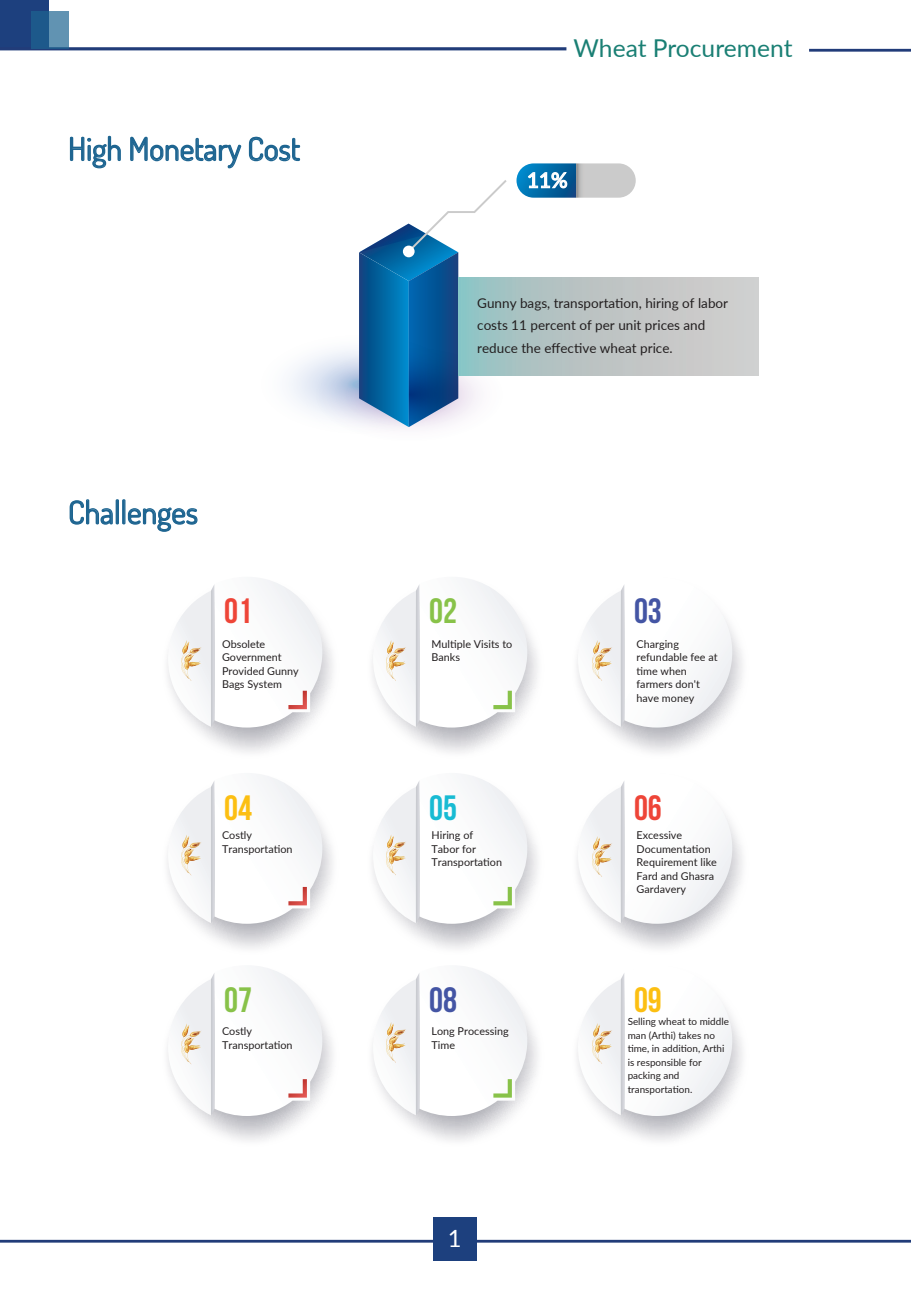
<style>
.page{position:relative;width:911px;height:1290px;background:#fff}
.page>*{position:absolute;margin:0;border:0;box-sizing:border-box;transform-origin:0 0}
.t1{font:700 35.12px "Bebas Neue";color:#ee4538}
.t2{font:700 35.12px "Bebas Neue";color:#88c249}
.t3{font:700 35.12px "Bebas Neue";color:#4455a4}
.t4{font:700 35.12px "Bebas Neue";color:#fcbf12}
.t5{font:700 35.12px "Bebas Neue";color:#18bbd3}
.t6{font:31.5px "Terminal Dosis";color:#1e6591}
.t7{font:24.62px "Lato";color:#1a7f74}
.t8{font:23.75px "Lato";color:#fff}
.t9{font:20.75px "Lato";color:#fff}
.t10{font:13.5px/22.5px "Lato";color:#231f20}
.t11{font:10.75px/13.5px "Lato";color:#231f20}
.t12{font:9.88px/13.5px "Lato";color:#231f20}
</style>
<div class="page">
<hr style="left:0;top:1240px;width:911px;height:2px;background:#213c79">
<div style="left:433px;top:1217px;width:44px;height:43px;background:#1d407e"></div>
<svg style="left:255px;top:332px;width:208px;height:104px"></svg>
<svg style="left:506px;top:277px;width:252px;height:99px;background:#bfc6c6"></svg>
<svg style="left:359px;top:180px;width:147px;height:247px"></svg>
<div style="left:403px;top:246px;width:11px;height:11px;background:#fff;border-radius:50%"></div>
<svg style="left:69px;top:135px;width:52px;height:34px"></svg>
<svg style="left:130px;top:136px;width:112px;height:33px"></svg>
<svg style="left:248px;top:136px;width:53px;height:26px"></svg>
<svg style="left:69px;top:499px;width:129px;height:33px"></svg>
<svg style="left:516px;top:163px;width:119px;height:35px;background:#82aac2"></svg>
<svg style="left:167px;top:579px;width:166px;height:174px"></svg>
<svg style="left:167px;top:775px;width:166px;height:174px"></svg>
<svg style="left:167px;top:967px;width:166px;height:174px"></svg>
<svg style="left:372px;top:579px;width:166px;height:174px"></svg>
<svg style="left:372px;top:775px;width:166px;height:174px"></svg>
<svg style="left:372px;top:967px;width:166px;height:174px"></svg>
<svg style="left:577px;top:585px;width:166px;height:168px"></svg>
<svg style="left:577px;top:781px;width:166px;height:168px"></svg>
<svg style="left:577px;top:973px;width:166px;height:168px"></svg>
<div style="left:0;top:0;width:49px;height:49px;background:#1d407e"></div>
<hr style="left:0;top:47px;width:566px;height:3px;background:#213c79">
<hr style="left:809px;top:49px;width:102px;height:3px;background:#213c79">
<svg style="left:31px;top:11px;width:37px;height:38px"></svg>
<h2 class="t6" style="left:68px;top:128px;width:233px">High Monetary Cost</h2>
<h2 class="t6" style="left:68px;top:492px;width:131px">Challenges</h2>
<h3 class="t7" style="left:573px;top:30px;width:220px">Wheat Procurement</h3>
<h3 class="t9" style="left:527px;top:165px;width:42px">11%</h3>
<p class="t10" style="left:477px;top:291px;width:252px">Gunny bags, transportation, hiring of labor costs 11 percent of per unit prices and reduce the effective wheat price.</p>
<h1 class="t1" style="left:224px;top:592px;width:29px">01</h1>
<h1 class="t2" style="left:429px;top:592px;width:29px">02</h1>
<h1 class="t3" style="left:634px;top:592px;width:29px">03</h1>
<p class="t11" style="left:222px;top:637px;width:78px">Obsolete<br>Government<br>Provided Gunny<br>Bags System</p>
<p class="t11" style="left:431px;top:637px;width:82px">Multiple Visits to<br>Banks</p>
<p class="t11" style="left:636px;top:637px;width:83px">Charging refundable fee at time when farmers don't have money</p>
<h1 class="t4" style="left:224px;top:788px;width:29px">04</h1>
<h1 class="t5" style="left:429px;top:788px;width:29px">05</h1>
<h1 class="t1" style="left:634px;top:788px;width:29px">06</h1>
<p class="t11" style="left:222px;top:828px;width:72px">Costly<br>Transportation</p>
<p class="t11" style="left:431px;top:828px;width:72px">Hiring of<br>Tabor for<br>Transportation</p>
<p class="t11" style="left:636px;top:828px;width:82px">Excessive<br>Documentation<br>Requirement like<br>Fard and Ghasra<br>Gardavery</p>
<h1 class="t2" style="left:224px;top:980px;width:29px">07</h1>
<h1 class="t3" style="left:429px;top:980px;width:29px">08</h1>
<h1 class="t4" style="left:634px;top:980px;width:29px">09</h1>
<p class="t11" style="left:222px;top:1024px;width:72px">Costly<br>Transportation</p>
<p class="t11" style="left:431px;top:1024px;width:79px">Long Processing<br>Time</p>
<p class="t12" style="left:627px;top:1014px;width:103px">Selling wheat to middle man (Arthi) takes no time, in addition, Arthi is responsible for packing and transportation.</p>
<h3 class="t8" style="left:448px;top:1221px;width:15px">1</h3>
</div>
